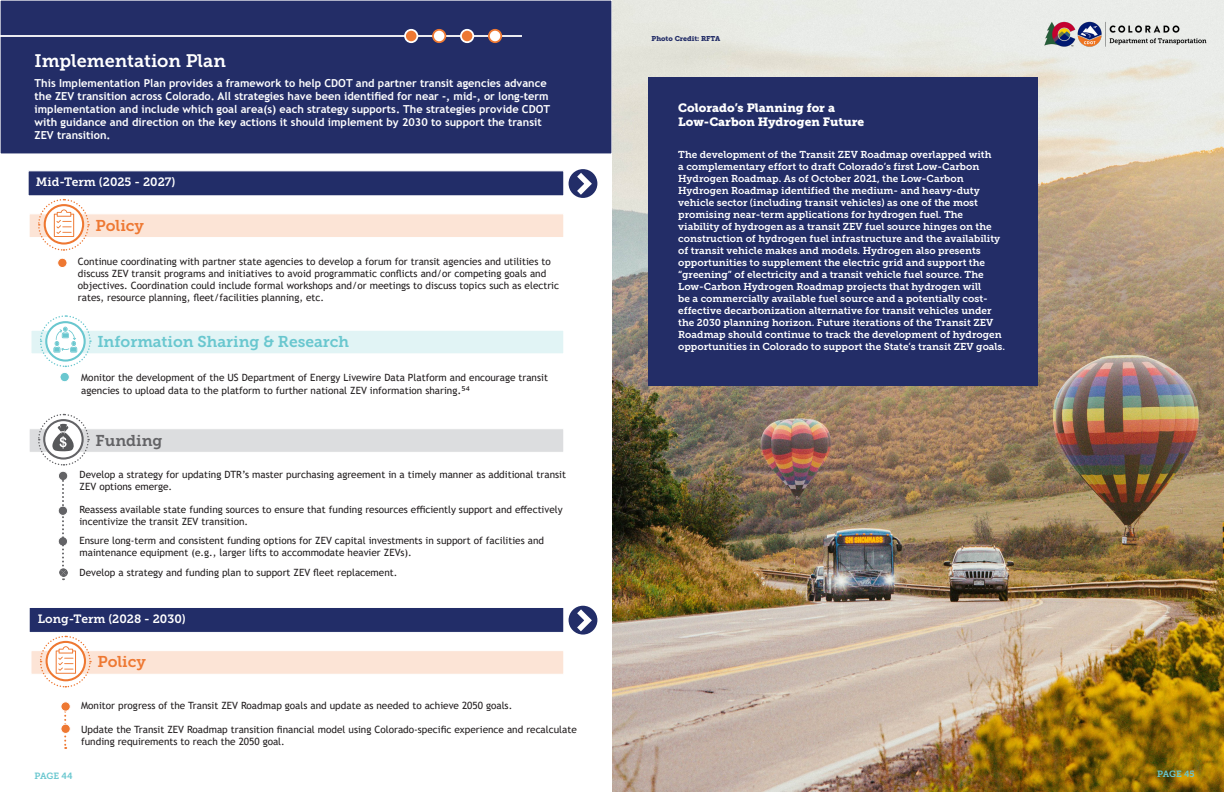
<style>
.page{position:relative;width:1224px;height:792px;background:#fff}
.page>*{position:absolute;margin:0;border:0;box-sizing:border-box;transform-origin:0 0}
.t1{font:18px "Museo Slab 700";color:#fff}
.t2{font:15.6px "Museo Slab 700";color:#69c7cf}
.t3{font:15.6px "Museo Slab 700";color:#ee7832}
.t4{font:15.6px "Museo Slab 700";color:#636366}
.t5{font:12px/14.4px "Museo Slab 900";color:#fff}
.t6{font:12px "Museo Slab 700";color:#fff}
.t7{font:700 11px/13.2px "Trebuchet MS";color:#fff}
.t8{font:10px/12px "Trebuchet MS";color:#231f20}
.t9{font:10px/12px "Museo Slab 700";color:#fff}
.t10{font:9px "Museo Slab 700";letter-spacing:-.015em;color:#69c7cf}
.t11{font:7px "Museo Slab 900";color:#232d67}
.s1{font-size:11px}
</style>
<div class="page">
<div style="left:0;top:0;width:612px;height:154px;background:#232d67"></div>
<hr style="left:0;top:35px;width:522px;height:2px;background:#fff">
<div style="left:405px;top:30px;width:12px;height:12px;background:#ee7832;border-radius:50%"></div>
<div style="left:404px;top:29px;width:14px;height:14px;border:2px solid #fff;border-radius:50%"></div>
<div style="left:433px;top:30px;width:12px;height:12px;background:#fff;border-radius:50%"></div>
<div style="left:432px;top:29px;width:14px;height:14px;border:2px solid #ee7832;border-radius:50%"></div>
<div style="left:461px;top:30px;width:12px;height:12px;background:#ee7832;border-radius:50%"></div>
<div style="left:460px;top:29px;width:14px;height:14px;border:2px solid #fff;border-radius:50%"></div>
<div style="left:489px;top:30px;width:12px;height:12px;background:#fff;border-radius:50%"></div>
<div style="left:488px;top:29px;width:14px;height:14px;border:2px solid #ee7832;border-radius:50%"></div>
<div style="left:28px;top:171px;width:536px;height:25px;background:#222d68;border:1px solid #fff"></div>
<div style="left:569px;top:169px;width:28px;height:29px;background:#222d68;border-radius:50%"></div>
<svg style="left:577px;top:173px;width:15px;height:22px"></svg>
<div style="left:29px;top:607px;width:535px;height:26px;background:#222d68;border:1px solid #fff"></div>
<div style="left:569px;top:606px;width:28px;height:29px;background:#222d68;border-radius:50%"></div>
<svg style="left:577px;top:609px;width:15px;height:22px"></svg>
<div style="left:29px;top:214px;width:535px;height:24px;background:#fce4d6;border:1px solid #fff"></div>
<div style="left:58px;top:258px;width:9px;height:10px;background:#ee7832;border-radius:50%"></div>
<div style="left:57px;top:258px;width:11px;height:10px;border:1px solid #fff;border-radius:50%"></div>
<svg style="left:37px;top:199px;width:53px;height:52px"></svg>
<div style="left:31px;top:330px;width:533px;height:24px;background:#e1f4f5;border:1px solid #fff"></div>
<svg style="left:39px;top:315px;width:53px;height:53px"></svg>
<div style="left:60px;top:372px;width:9px;height:10px;background:#69c7cf;border-radius:50%"></div>
<div style="left:60px;top:372px;width:10px;height:10px;border:1px solid #fff;border-radius:50%"></div>
<div style="left:29px;top:429px;width:535px;height:23px;background:#dcdddf"></div>
<svg style="left:37px;top:413px;width:53px;height:53px"></svg>
<div style="left:58px;top:471px;width:10px;height:10px;background:#636366;border-radius:50%"></div>
<div style="left:58px;top:471px;width:10px;height:10px;border:1px solid #fff;border-radius:50%"></div>
<div style="left:31px;top:651px;width:533px;height:23px;background:#fce4d6"></div>
<svg style="left:39px;top:635px;width:53px;height:53px"></svg>
<svg style="left:64px;top:712px;width:2px;height:37px"></svg>
<div style="left:61px;top:702px;width:9px;height:9px;background:#ee7832;border-radius:50%"></div>
<div style="left:60px;top:701px;width:11px;height:11px;border:1px solid #fff;border-radius:50%"></div>
<div style="left:61px;top:724px;width:9px;height:9px;background:#ee7832;border-radius:50%"></div>
<div style="left:60px;top:724px;width:11px;height:10px;border:1px solid #fff;border-radius:50%"></div>
<div style="left:58px;top:506px;width:10px;height:10px;border:1px solid #fff;border-radius:50%"></div>
<div style="left:58px;top:536px;width:10px;height:11px;border:1px solid #fff;border-radius:50%"></div>
<svg style="left:59px;top:476px;width:9px;height:104px"></svg>
<div style="left:58px;top:567px;width:11px;height:11px;border:1px solid #fff;border-radius:50%"></div>
<img style="left:612px;top:0;width:612px;height:792px">
<img style="left:1037px;top:14px;width:176px;height:39px">
<div style="left:648px;top:77px;width:389px;height:308px;background:#232d67"></div>
<p class="t1" style="left:35px;top:50px;width:193px">Implementation Plan</p>
<p class="t7" style="left:35px;top:76px;width:517px">This Implementation Plan provides a framework to help CDOT and partner transit agencies advance the ZEV transition across Colorado. All strategies have been identified for near -, mid-, or long-term implementation and include which goal area(s) each strategy supports. The strategies provide CDOT with guidance and direction on the key actions it should implement by 2030 to support the transit ZEV transition.</p>
<h3 class="t6" style="left:36px;top:175px;width:141px">Mid-Term (2025 - 2027)</h3>
<h2 class="t3" style="left:96px;top:216px;width:50px">Policy</h2>
<p class="t8" style="left:78px;top:256px;width:483px">Continue coordinating with partner state agencies to develop a forum for transit agencies and utilities to discuss ZEV transit programs and initiatives to avoid programmatic conflicts and/or competing goals and objectives. Coordination could include formal workshops and/or meetings to discuss topics such as electric rates, resource planning, fleet/facilities planning, etc.</p>
<h2 class="t2" style="left:97px;top:333px;width:253px">Information Sharing &amp; Research</h2>
<p class="t8" style="left:81px;top:371px;width:468px;line-height:13.2px">Monitor the development of the US Department of Energy Livewire Data Platform and encourage transit agencies to upload data to the platform to further national ZEV information sharing<span class="s1">.54</span></p>
<h2 class="t4" style="left:96px;top:431px;width:68px">Funding</h2>
<p class="t8" style="left:80px;top:469px;width:488px">Develop a strategy for updating DTR’s master purchasing agreement in a timely manner as additional transit<br>ZEV options emerge.</p>
<p class="t8" style="left:79px;top:504px;width:485px">Reassess available state funding sources to ensure that funding resources efficiently support and effectively incentivize the transit ZEV transition.</p>
<p class="t8" style="left:79px;top:534px;width:466px">Ensure long-term and consistent funding options for ZEV capital investments in support of facilities and maintenance equipment (e.g., larger lifts to accommodate heavier ZEVs).</p>
<p class="t8" style="left:80px;top:566px;width:319px">Develop a strategy and funding plan to support ZEV fleet replacement.</p>
<h3 class="t6" style="left:38px;top:612px;width:149px">Long-Term (2028 - 2030)</h3>
<h2 class="t3" style="left:97px;top:653px;width:50px">Policy</h2>
<p class="t8" style="left:81px;top:699px;width:433px">Monitor progress of the Transit ZEV Roadmap goals and update as needed to achieve 2050 goals.</p>
<p class="t8" style="left:81px;top:723px;width:497px">Update the Transit ZEV Roadmap transition financial model using Colorado-specific experience and recalculate funding requirements to reach the 2050 goal.</p>
<p class="t11" style="left:652px;top:35px;width:70px">Photo Credit: RFTA</p>
<p class="t5" style="left:678px;top:101px;width:187px">Colorado’s Planning for a<br>Low-Carbon Hydrogen Future</p>
<p class="t9" style="left:678px;top:149px;width:329px">The development of the Transit ZEV Roadmap overlapped with<br>a complementary effort to draft Colorado’s first Low-Carbon Hydrogen Roadmap. As of October 2021, the Low-Carbon Hydrogen Roadmap identified the medium- and heavy-duty vehicle sector (including transit vehicles) as one of the most promising near-term applications for hydrogen fuel. The viability of hydrogen as a transit ZEV fuel source hinges on the construction of hydrogen fuel infrastructure and the availability of transit vehicle makes and models. Hydrogen also presents opportunities to supplement the electric grid and support the “greening” of electricity and a transit vehicle fuel source. The Low-Carbon Hydrogen Roadmap projects that hydrogen will<br>be a commercially available fuel source and a potentially cost&shy;effective decarbonization alternative for transit vehicles under the 2030 planning horizon. Future iterations of the Transit ZEV Roadmap should continue to track the development of hydrogen opportunities in Colorado to support the State’s transit ZEV goals.</p>
<p class="t10" style="left:35px;top:771px;width:40px">PAGE 44</p>
<p class="t10" style="left:1157px;top:769px;width:39px">PAGE 45</p>
</div>
